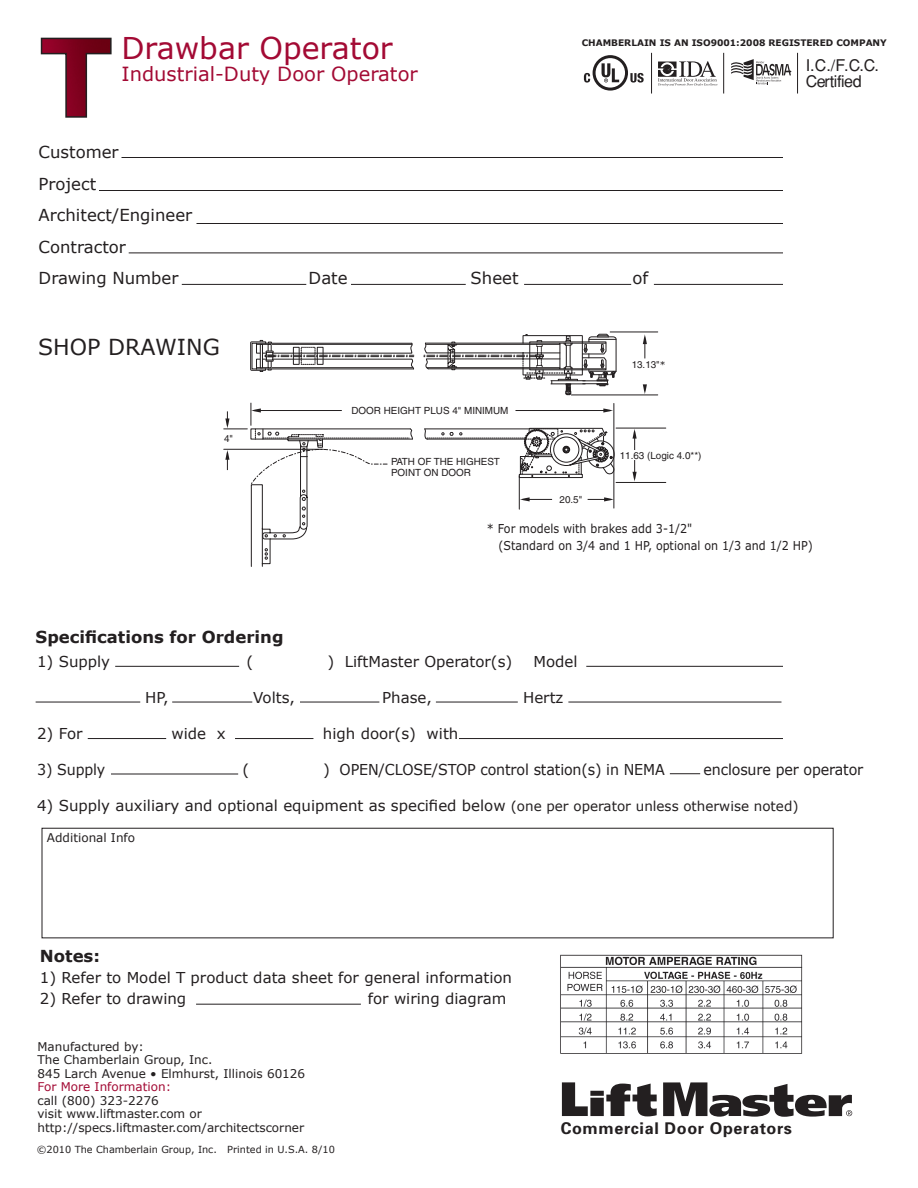
<style>
.page{position:relative;width:918px;height:1188px;background:#fff}
.page>*{position:absolute;margin:0;border:0;box-sizing:border-box;transform-origin:0 0}
.t1{font:30px "Verdana";color:#a30a34}
.t2{font:22.05px "Verdana";color:#231f20}
.body_copy{font:19.5px "Verdana";color:#a30a34}
.body_copy-2{font:16.5px "Verdana";color:#231f20}
.body_copy-3{font:700 16.5px "Verdana";color:#231f20}
.t3{font:700 16.2px "Univers";letter-spacing:.04em;color:#231f20}
.t4{font:16.2px/15.9px "Helvetica";letter-spacing:-.03em;color:#231f20}
.body_copy-4{font:15px "Verdana";color:#231f20}
.body_copy-5{font:15px "Verdana";color:#231f20;scale:.95 1}
.t5{font:12.3px/17.7px "Verdana";color:#231f20;scale:.9 1}
.body_copy-6{font:12px "Verdana";color:#231f20}
.body_copy-7{font:12px "Verdana";color:#a30a34}
._2nd_level_indent{font:12px "Verdana";color:#231f20}
.t6{font:9.9px/11.9px "Helvetica";color:#231f20}
.body_copy-8{font:9.75px "Verdana";color:#231f20}
.t7{font:9.75px "Helvetica";color:#231f20}
.t8{font:700 9px "Verdana";color:#231f20}
.s1{font-family:"Verdana";font-size:9.15px}
.s2{font-size:13.5px}
</style>
<div class="page">
<svg style="left:643px;top:334px;width:4px;height:24px"></svg>
<svg style="left:643px;top:384px;width:4px;height:10px"></svg>
<hr style="left:571px;top:395px;width:87px;height:1px;background:#231f20">
<hr style="left:610px;top:332px;width:48px;height:1px;background:#231f20">
<svg style="left:250px;top:333px;width:367px;height:62px"></svg>
<hr style="left:616px;top:428px;width:50px;height:1px;background:#231f20">
<hr style="left:616px;top:482px;width:50px;height:1px;background:#231f20">
<svg style="left:633px;top:429px;width:4px;height:21px"></svg>
<svg style="left:633px;top:460px;width:4px;height:22px"></svg>
<svg style="left:224px;top:403px;width:391px;height:164px"></svg>
<div style="left:550px;top:433px;width:33px;height:33px;border:1px solid #231f20;border-radius:50%"></div>
<img style="left:560px;top:954px;width:243px;height:100px">
<hr style="left:196px;top:1004px;width:165px;height:1px;background:#231f20">
<hr style="left:88px;top:738px;width:78px;height:1px;background:#231f20">
<hr style="left:235px;top:738px;width:78px;height:1px;background:#231f20">
<hr style="left:115px;top:666px;width:124px;height:1px;background:#231f20">
<hr style="left:586px;top:666px;width:197px;height:1px;background:#231f20">
<hr style="left:36px;top:702px;width:104px;height:1px;background:#231f20">
<hr style="left:172px;top:702px;width:80px;height:1px;background:#231f20">
<hr style="left:300px;top:702px;width:79px;height:1px;background:#231f20">
<hr style="left:436px;top:702px;width:82px;height:1px;background:#231f20">
<hr style="left:568px;top:702px;width:213px;height:1px;background:#231f20">
<hr style="left:111px;top:774px;width:127px;height:1px;background:#231f20">
<hr style="left:670px;top:773px;width:30px;height:1px;background:#231f20">
<hr style="left:459px;top:738px;width:324px;height:1px;background:#231f20">
<hr style="left:122px;top:157px;width:661px;height:1px;background:#231f20">
<hr style="left:99px;top:190px;width:684px;height:1px;background:#231f20">
<hr style="left:196px;top:223px;width:587px;height:1px;background:#231f20">
<hr style="left:129px;top:253px;width:654px;height:1px;background:#231f20">
<hr style="left:182px;top:284px;width:124px;height:1px;background:#231f20">
<hr style="left:351px;top:284px;width:115px;height:1px;background:#231f20">
<hr style="left:524px;top:284px;width:107px;height:1px;background:#231f20">
<hr style="left:654px;top:284px;width:129px;height:1px;background:#231f20">
<svg style="left:40px;top:37px;width:72px;height:81px"></svg>
<svg style="left:562px;top:1082px;width:95px;height:34px"></svg>
<svg style="left:663px;top:1082px;width:189px;height:35px"></svg>
<svg style="left:731px;top:59px;width:61px;height:25px"></svg>
<svg style="left:658px;top:61px;width:60px;height:25px"></svg>
<hr style="left:723px;top:53px;width:1px;height:41px;background:#231f20">
<hr style="left:651px;top:53px;width:1px;height:41px;background:#231f20">
<hr style="left:797px;top:53px;width:1px;height:41px;background:#231f20">
<svg style="left:584px;top:55px;width:60px;height:36px"></svg>
<div style="left:42px;top:828px;width:792px;height:110px;border:1px solid #231f20"></div>
<p class="t1" style="left:122px;top:29px;width:273px">Drawbar Operator</p>
<p class="body_copy" style="left:122px;top:61px;width:298px">Industrial-Duty Door Operator</p>
<p class="t8" style="left:582px;top:37px;width:307px">CHAMBERLAIN IS AN ISO9001:2008 REGISTERED COMPANY</p>
<p class="t4" style="left:806px;top:57px;width:75px">I.C./F.C.C.<br>Certified</p>
<p class="body_copy-2" style="left:39px;top:142px;width:82px">Customer</p>
<p class="body_copy-2" style="left:39px;top:173px;width:59px">Project</p>
<p class="body_copy-2" style="left:39px;top:205px;width:155px">Architect/Engineer</p>
<p class="body_copy-2" style="left:39px;top:236px;width:89px">Contractor</p>
<p class="body_copy-2" style="left:39px;top:268px;width:141px">Drawing Number</p>
<p class="body_copy-2" style="left:309px;top:268px;width:40px">Date</p>
<p class="body_copy-2" style="left:471px;top:268px;width:49px">Sheet</p>
<p class="body_copy-2" style="left:633px;top:268px;width:17px">of</p>
<p class="t2" style="left:38px;top:333px;width:183px">SHOP DRAWING</p>
<p class="t6" style="left:224px;top:433px;width:10px">4"</p>
<p class="body_copy-3" style="left:36px;top:626px;width:249px">Specifications for Ordering</p>
<p class="t6" style="left:352px;top:404px;width:159px">DOOR HEIGHT PLUS 4" MINIMUM</p>
<p class="t6" style="left:391px;top:455px;width:110px">PATH OF THE HIGHEST<br>POINT ON DOOR</p>
<p class="t6" style="left:560px;top:494px;width:24px">20.5"</p>
<p class="t7" style="left:632px;top:359px;width:35px">13.13"<span class="s1">*</span></p>
<p class="t6" style="left:620px;top:450px;width:83px">11.63 (Logic 4.0**)</p>
<p class="t5" style="left:499px;top:519px;width:351px;text-indent:-12px">* For models with brakes add 3-1/2"<br>(Standard on 3/4 and 1 HP, optional on 1/3 and 1/2 HP)</p>
<p class="body_copy-4" style="left:37px;top:652px;width:75px">1) Supply</p>
<p class="body_copy-4" style="left:247px;top:652px;width:8px">(</p>
<p class="body_copy-4" style="left:327px;top:652px;width:186px">) LiftMaster Operator(s)</p>
<p class="body_copy-4" style="left:533px;top:652px;width:46px">Model</p>
<p class="body_copy-4" style="left:145px;top:688px;width:25px">HP,</p>
<p class="body_copy-4" style="left:253px;top:688px;width:43px">Volts,</p>
<p class="body_copy-4" style="left:382px;top:688px;width:51px">Phase,</p>
<p class="body_copy-4" style="left:523px;top:688px;width:42px">Hertz</p>
<p class="body_copy-4" style="left:37px;top:724px;width:47px">2) For</p>
<p class="body_copy-4" style="left:172px;top:724px;width:56px">wide x</p>
<p class="body_copy-4" style="left:323px;top:724px;width:137px">high door(s) with</p>
<p class="body_copy-5" style="left:37px;top:760px;width:73px">3) Supply</p>
<p class="body_copy-4" style="left:242px;top:760px;width:8px">(</p>
<p class="body_copy-4" style="left:323px;top:760px;width:343px">) OPEN/CLOSE/STOP control station(s) in NEMA</p>
<p class="body_copy-5" style="left:704px;top:760px;width:170px">enclosure per operator</p>
<p class="body_copy-4" style="left:37px;top:796px;width:763px">4) Supply auxiliary and optional equipment as specified below <span class="s2">(one per operator unless otherwise noted)</span></p>
<p class="_2nd_level_indent" style="left:47px;top:830px;width:90px">Additional Info</p>
<p class="body_copy-3" style="left:40px;top:945px;width:62px">Notes:</p>
<p class="body_copy-4" style="left:40px;top:968px;width:474px">1) Refer to Model T product data sheet for general information</p>
<p class="body_copy-4" style="left:40px;top:989px;width:148px">2) Refer to drawing</p>
<p class="body_copy-4" style="left:368px;top:989px;width:140px">for wiring diagram</p>
<p class="body_copy-6" style="left:38px;top:1039px;width:108px">Manufactured by:</p>
<p class="body_copy-6" style="left:38px;top:1052px;width:177px">The Chamberlain Group, Inc.</p>
<p class="body_copy-6" style="left:38px;top:1066px;width:269px">845 Larch Avenue • Elmhurst, Illinois 60126</p>
<p class="body_copy-7" style="left:38px;top:1079px;width:135px">For More Information:</p>
<p class="body_copy-6" style="left:38px;top:1093px;width:123px">call (800) 323-2276</p>
<p class="body_copy-6" style="left:38px;top:1106px;width:166px">visit www.liftmaster.com or</p>
<p class="body_copy-6" style="left:38px;top:1120px;width:268px">http://specs.liftmaster.com/architectscorner</p>
<p class="body_copy-8" style="left:37px;top:1144px;width:300px">©2010 The Chamberlain Group, Inc. Printed in U.S.A. 8/10</p>
<p class="t3" style="left:561px;top:1119px;width:233px">Commercial Door Operators</p>
</div>
